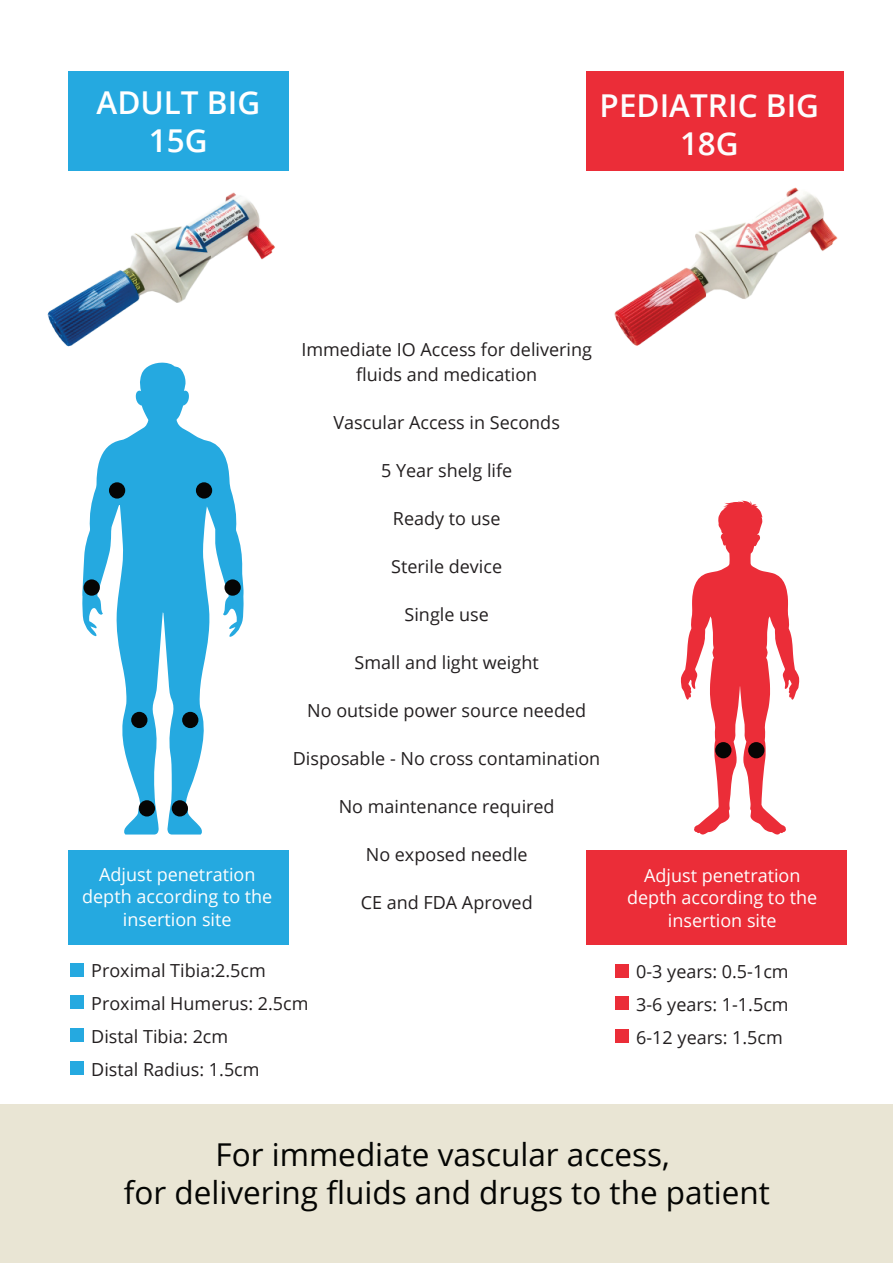
<style>
.page{position:relative;width:893px;height:1263px;background:#fff}
.page>*{position:absolute;margin:0;border:0;box-sizing:border-box;transform-origin:0 0}
.t1{font:31.5px/37.8px "Open Sans";color:#040503;text-align:center}
.t2{font:600 31.5px/37.8px "Open Sans";color:#fdfdfd;text-align:center}
.t3{font:600 31.5px/37.8px "Open Sans";color:#fff;text-align:center}
.t4{font:18px/33px "Open Sans";color:#231f20;text-align:center}
.t5{font:18px/22.5px "Open Sans";color:#fefefe;text-align:center}
</style>
<div class="page">
<div style="left:69px;top:71px;width:220px;height:99px;background:#25a9e0"></div>
<div style="left:69px;top:850px;width:220px;height:94px;background:#25a9e0"></div>
<img style="left:614px;top:187px;width:224px;height:159px">
<img style="left:47px;top:192px;width:228px;height:155px">
<svg style="left:82px;top:362px;width:162px;height:472px"></svg>
<svg style="left:681px;top:501px;width:118px;height:334px"></svg>
<div style="left:70px;top:964px;width:13px;height:13px;background:#25a9e0"></div>
<div style="left:70px;top:996px;width:13px;height:13px;background:#25a9e0"></div>
<div style="left:70px;top:1029px;width:13px;height:13px;background:#25a9e0"></div>
<div style="left:70px;top:1062px;width:13px;height:13px;background:#25a9e0"></div>
<div style="left:586px;top:71px;width:258px;height:99px;background:#eb2d38"></div>
<div style="left:586px;top:851px;width:260px;height:94px;background:#eb2d38"></div>
<div style="left:615px;top:965px;width:13px;height:13px;background:#eb2d38"></div>
<div style="left:615px;top:997px;width:13px;height:13px;background:#eb2d38"></div>
<div style="left:615px;top:1029px;width:13px;height:13px;background:#eb2d38"></div>
<div style="left:196px;top:482px;width:16px;height:17px;background:#050504;border-radius:50%"></div>
<div style="left:109px;top:482px;width:16px;height:17px;background:#050504;border-radius:50%"></div>
<div style="left:224px;top:579px;width:17px;height:17px;background:#050504;border-radius:50%"></div>
<div style="left:84px;top:579px;width:16px;height:17px;background:#050504;border-radius:50%"></div>
<div style="left:182px;top:712px;width:16px;height:16px;background:#050504;border-radius:50%"></div>
<div style="left:131px;top:712px;width:16px;height:16px;background:#050504;border-radius:50%"></div>
<div style="left:172px;top:800px;width:16px;height:16px;background:#050504;border-radius:50%"></div>
<div style="left:139px;top:800px;width:16px;height:16px;background:#050504;border-radius:50%"></div>
<div style="left:748px;top:742px;width:16px;height:16px;background:#050504;border-radius:50%"></div>
<div style="left:715px;top:742px;width:16px;height:16px;background:#050504;border-radius:50%"></div>
<div style="left:0;top:1104px;width:893px;height:159px;background:#e9e5d4"></div>
<h1 class="t3" style="left:97px;top:83px;width:165px">ADULT BIG<br>15G</h1>
<h1 class="t2" style="left:600px;top:86px;width:221px">PEDIATRIC BIG<br>18G</h1>
<p class="t4" style="left:301px;top:336px;width:292px;line-height:25.5px">Immediate IO Access for delivering fluids and medication</p>
<p class="t4" style="left:334px;top:406px;width:228px">Vascular Access in Seconds</p>
<p class="t4" style="left:381px;top:454px;width:133px">5 Year shelg life</p>
<p class="t4" style="left:393px;top:502px;width:109px">Ready to use</p>
<p class="t4" style="left:391px;top:550px;width:112px">Sterile device</p>
<p class="t4" style="left:404px;top:598px;width:86px">Single use</p>
<p class="t4" style="left:355px;top:646px;width:186px">Small and light weight</p>
<p class="t4" style="left:307px;top:694px;width:281px">No outside power source needed</p>
<p class="t4" style="left:293px;top:742px;width:309px">Disposable - No cross contamination</p>
<p class="t4" style="left:339px;top:790px;width:217px">No maintenance required</p>
<p class="t4" style="left:366px;top:838px;width:163px">No exposed needle</p>
<p class="t4" style="left:361px;top:886px;width:174px">CE and FDA Aproved</p>
<p class="t5" style="left:82px;top:863px;width:192px">Adjust penetration depth according to the insertion site</p>
<p class="t4" style="left:91px;top:953px;width:219px;text-align:left">Proximal Tibia:2.5cm<br>Proximal Humerus: 2.5cm<br>Distal Tibia: 2cm<br>Distal Radius: 1.5cm</p>
<p class="t5" style="left:627px;top:863px;width:192px">Adjust penetration depth according to the insertion site</p>
<p class="t4" style="left:636px;top:954px;width:154px;text-align:justify">0-3 years: 0.5-1cm 3-6 years: 1-1.5cm 6-12 years: 1.5cm</p>
<h1 class="t1" style="left:124px;top:1135px;width:648px">For immediate vascular access,<br>for delivering fluids and drugs to the patient</h1>
</div>
